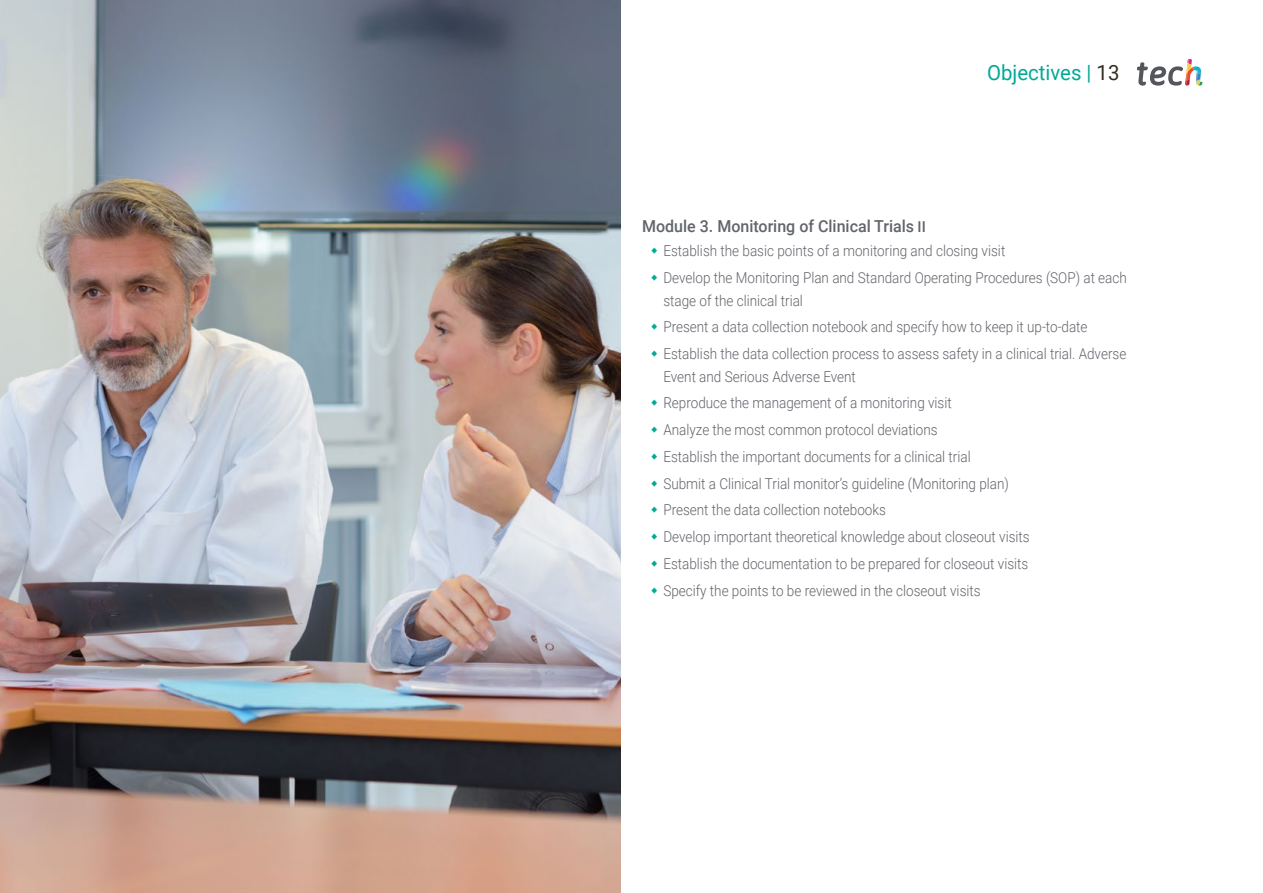
<style>
.page{position:relative;width:1263px;height:893px;background:#fff}
.page>*{position:absolute;margin:0;border:0;box-sizing:border-box;transform-origin:0 0}
.t1{font:21px "Roboto";color:#00a996}
.t2{font:500 16.5px "Roboto";color:#61646a}
.t3{font:300 15px/26.7px "Roboto";color:#61646a;scale:.9 1}
.s1{color:#312e20}
.s2{font-size:15px}
</style>
<div class="page">
<img style="left:0;top:0;width:621px;height:893px">
<svg style="left:1137px;top:59px;width:65px;height:27px"></svg>
<h1 class="t1" style="left:987px;top:57px;width:134px">Objectives | <span class="s1">13</span></h1>
<p class="t2" style="left:642px;top:214px;width:285px">Module 3. Monitoring of Clinical Trials <span class="s2">II</span></p>
<p class="t3" style="left:663px;top:237px;width:516px">Establish the basic points of a monitoring and closing visit<br>Develop the Monitoring Plan and Standard Operating Procedures (SOP) at each</p>
<p class="t3" style="left:663px;top:286px;width:516px">stage of the clinical trial<br>Present a data collection notebook and specify how to keep it up-to-date<br>Establish the data collection process to assess safety in a clinical trial. Adverse</p>
<p class="t3" style="left:663px;top:362px;width:408px">Event and Serious Adverse Event<br>Reproduce the management of a monitoring visit<br>Analyze the most common protocol deviations<br>Establish the important documents for a clinical trial<br>Submit a Clinical Trial monitor’s guideline (Monitoring plan)<br>Present the data collection notebooks<br>Develop important theoretical knowledge about closeout visits Establish the documentation to be prepared for closeout visits Specify the points to be reviewed in the closeout visits</p>
</div>
